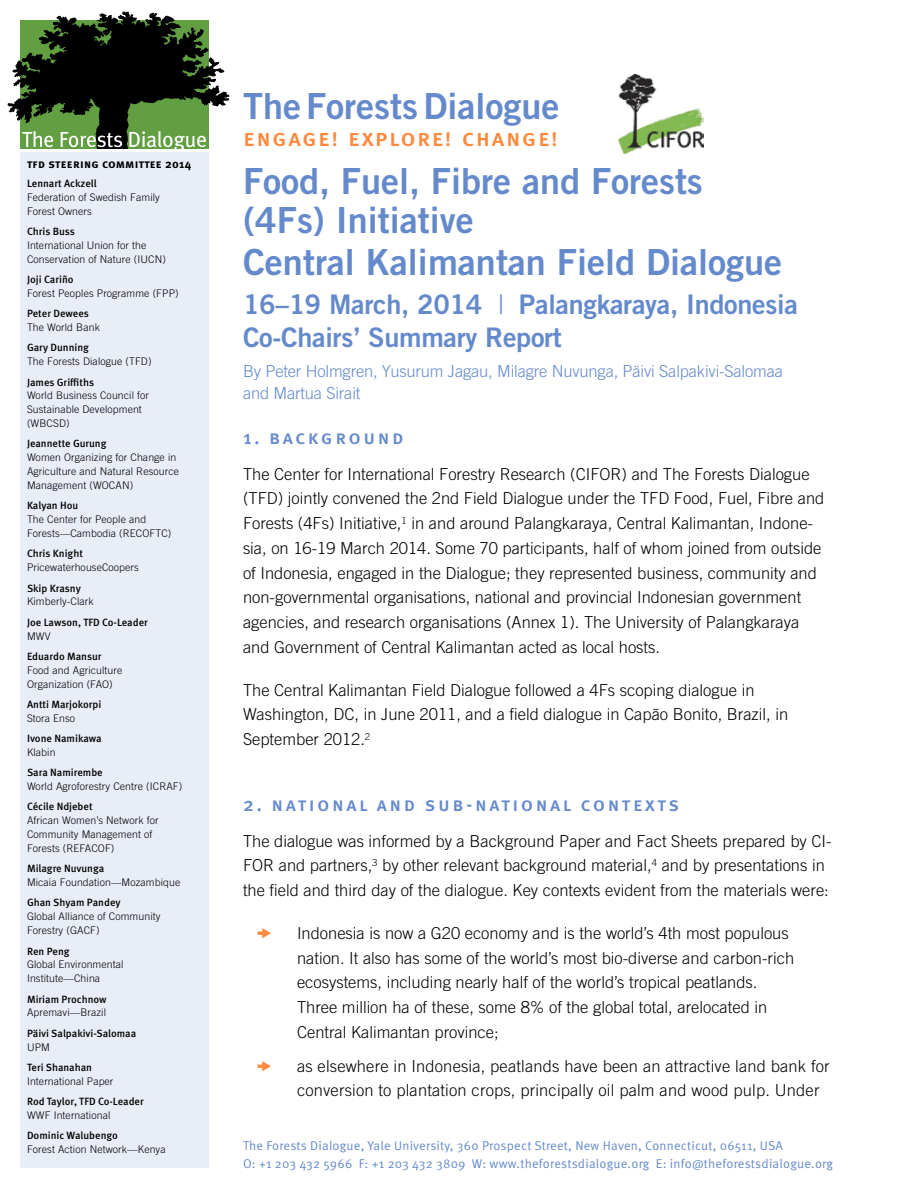
<style>
.page{position:relative;width:918px;height:1188px;background:#fff}
.page>*{position:absolute;margin:0;border:0;box-sizing:border-box;transform-origin:0 0}
.t1{font:36px/40.5px "Trade Gothic LT Pro Bd 2";color:#648acc}
.t2{font:27px/33px "Trade Gothic LT Pro Bd 2";letter-spacing:-.01em;color:#648acc}
.t3{font:500 24px "Meta OT";letter-spacing:.055em;color:#ff893d}
.t4{font:500 19.5px "Meta OT";letter-spacing:.125em;color:#648acc}
.t5{font:300 16.5px/24.8px "Trade Gothic LT Std";color:#000}
.t6{font:300 16.5px/22.5px "Trade Gothic LT Std";letter-spacing:-.01em;color:#648acc}
.t7{font:12.75px/18px "Meta OT Norm";letter-spacing:.015em;color:#648acc}
.t8{font:700 12px "Meta OT";letter-spacing:.02em;color:#000}
.t9{font:300 10.5px/13.8px "Trade Gothic LT Std";letter-spacing:.01em;color:#000}
.t10{font:500 10.5px "Meta OT";color:#000}
.s1{font-weight:700;font-size:19.5px}
.s2{font-family:"Trade Gothic LT Std";font-weight:300}
.s3{color:#ff893d}
</style>
<div class="page">
<svg style="left:8px;top:12px;width:221px;height:137px"></svg>
<div style="left:20px;top:152px;width:189px;height:1016px;background:#e8edf7"></div>
<img style="left:619px;top:74px;width:84px;height:80px">
<h1 class="t1" style="left:243px;top:86px;width:318px">The Forests Dialogue</h1>
<h3 class="t3" style="left:243px;top:124px;width:316px">engage<span class="s1">!</span> explore<span class="s1">!</span> change<span class="s1">!</span></h3>
<h1 class="t1" style="left:243px;top:160px;width:541px">Food, Fuel, Fibre and Forests (4Fs) Initiative<br>Central Kalimantan Field Dialogue</h1>
<h2 class="t2" style="left:243px;top:288px;width:556px">16–19 March, 2014 <span class="s2">|</span> Palangkaraya, Indonesia<br>Co-Chairs’ Summary Report</h2>
<p class="t6" style="left:243px;top:359px;width:542px">By Peter Holmgren, Yusurum Jagau, Milagre Nuvunga, Päivi Salpakivi-Salomaa and Martua Sirait</p>
<p class="t4" style="left:243px;top:426px;width:162px">1. background</p>
<p class="t5" style="left:243px;top:461px;width:583px">The Center for International Forestry Research (CIFOR) and The Forests Dialogue (TFD) jointly convened the 2nd Field Dialogue under the TFD Food, Fuel, Fibre and Forests (4Fs) Initiative,<sup>1</sup> in and around Palangkaraya, Central Kalimantan, Indone&shy;sia, on 16-19 March 2014. Some 70 participants, half of whom joined from outside of Indonesia, engaged in the Dialogue; they represented business, community and non-governmental organisations, national and provincial Indonesian government agencies, and research organisations (Annex 1). The University of Palangkaraya and Government of Central Kalimantan acted as local hosts.</p>
<p class="t5" style="left:243px;top:677px;width:547px">The Central Kalimantan Field Dialogue followed a 4Fs scoping dialogue in<br>Washington, DC, in June 2011, and a field dialogue in Capão Bonito, Brazil, in<br>September 2012.<sup>2</sup></p>
<p class="t8" style="left:27px;top:156px;width:166px">tfd steering committee 2014</p>
<p class="t10" style="left:27px;top:177px;width:71px">Lennart Ackzell</p>
<p class="t9" style="left:27px;top:190px;width:134px">Federation of Swedish Family<br>Forest Owners</p>
<p class="t10" style="left:27px;top:225px;width:49px">Chris Buss</p>
<p class="t9" style="left:27px;top:238px;width:140px">International Union for the<br>Conservation of Nature (IUCN)</p>
<p class="t10" style="left:27px;top:273px;width:48px">Joji Cariño</p>
<p class="t9" style="left:27px;top:286px;width:153px">Forest Peoples Programme (FPP)</p>
<p class="t10" style="left:27px;top:307px;width:63px">Peter Dewees</p>
<p class="t9" style="left:27px;top:320px;width:74px">The World Bank</p>
<p class="t10" style="left:27px;top:342px;width:64px">Gary Dunning</p>
<p class="t9" style="left:27px;top:354px;width:126px">The Forests Dialogue (TFD)</p>
<p class="t10" style="left:27px;top:376px;width:69px">James Griffiths</p>
<p class="t9" style="left:27px;top:389px;width:124px">World Business Council for<br>Sustainable Development (WBCSD)</p>
<p class="t10" style="left:27px;top:438px;width:81px">Jeannette Gurung</p>
<p class="t9" style="left:27px;top:451px;width:154px">Women Organizing for Change in<br>Agriculture and Natural Resource<br>Management (WOCAN)</p>
<p class="t10" style="left:27px;top:500px;width:53px">Kalyan Hou</p>
<p class="t9" style="left:27px;top:512px;width:146px">The Center for People and<br>Forests—Cambodia (RECOFTC)</p>
<p class="t10" style="left:27px;top:548px;width:57px">Chris Knight</p>
<p class="t9" style="left:27px;top:560px;width:113px">PricewaterhouseCoopers</p>
<p class="t10" style="left:27px;top:582px;width:55px">Skip Krasny</p>
<p class="t9" style="left:27px;top:595px;width:68px">Kimberly-Clark</p>
<p class="t10" style="left:27px;top:616px;width:122px">Joe Lawson, TFD Co-Leader</p>
<p class="t9" style="left:27px;top:629px;width:25px">MWV</p>
<p class="t10" style="left:27px;top:650px;width:76px">Eduardo Mansur</p>
<p class="t9" style="left:27px;top:663px;width:97px">Food and Agriculture<br>Organization (FAO)</p>
<p class="t10" style="left:27px;top:698px;width:76px">Antti Marjokorpi</p>
<p class="t9" style="left:27px;top:711px;width:50px">Stora Enso</p>
<p class="t10" style="left:27px;top:732px;width:76px">Ivone Namikawa</p>
<p class="t9" style="left:27px;top:745px;width:30px">Klabin</p>
<p class="t10" style="left:27px;top:767px;width:77px">Sara Namirembe</p>
<p class="t9" style="left:27px;top:779px;width:157px">World Agroforestry Centre (ICRAF)</p>
<p class="t10" style="left:27px;top:801px;width:67px">Cécile Ndjebet</p>
<p class="t9" style="left:27px;top:814px;width:133px">African Women’s Network for<br>Community Management of<br>Forests (REFACOF)</p>
<p class="t10" style="left:27px;top:863px;width:79px">Milagre Nuvunga</p>
<p class="t9" style="left:27px;top:875px;width:155px">Micaia Foundation—Mozambique</p>
<p class="t10" style="left:27px;top:897px;width:95px">Ghan Shyam Pandey</p>
<p class="t9" style="left:27px;top:910px;width:135px">Global Alliance of Community<br>Forestry (GACF)</p>
<p class="t10" style="left:27px;top:945px;width:44px">Ren Peng</p>
<p class="t9" style="left:27px;top:958px;width:98px">Global Environmental<br>Institute—China</p>
<p class="t10" style="left:27px;top:993px;width:81px">Miriam Prochnow</p>
<p class="t9" style="left:27px;top:1006px;width:81px">Apremavi—Brazil</p>
<p class="t10" style="left:27px;top:1027px;width:111px">Päivi Salpakivi-Salomaa</p>
<p class="t9" style="left:27px;top:1040px;width:24px">UPM</p>
<p class="t10" style="left:27px;top:1061px;width:67px">Teri Shanahan</p>
<p class="t9" style="left:27px;top:1074px;width:88px">International Paper</p>
<p class="t10" style="left:27px;top:1095px;width:118px">Rod Taylor, TFD Co-Leader</p>
<p class="t9" style="left:27px;top:1108px;width:85px">WWF International</p>
<p class="t10" style="left:27px;top:1130px;width:92px">Dominic Walubengo</p>
<p class="t9" style="left:27px;top:1142px;width:140px">Forest Action Network—Kenya</p>
<p class="t7" style="left:243px;top:1137px;width:592px">The Forests Dialogue, Yale University, 360 Prospect Street, New Haven, Connecticut, 06511, USA<br>O: +1 203 432 5966 F: +1 203 432 3809 W: www.theforestsdialogue.org E: info@theforestsdialogue.org</p>
<p class="t4" style="left:243px;top:793px;width:438px">2. national and sub-national contexts</p>
<p class="t5" style="left:243px;top:828px;width:590px">The dialogue was informed by a Background Paper and Fact Sheets prepared by CI-<br>FOR and partners,<sup>3</sup> by other relevant background material,<sup>4</sup> and by presentations in the field and third day of the dialogue. Key contexts evident from the materials were:</p>
<p class="t5" style="left:297px;top:920px;width:499px;text-indent:-41px"><span class="s3">•</span> Indonesia is now a G20 economy and is the world’s 4th most populous nation. It also has some of the world’s most bio-diverse and carbon-rich ecosystems, including nearly half of the world’s tropical peatlands.<br>Three million ha of these, some 8% of the global total, arelocated in Central Kalimantan province;</p>
<p class="t5" style="left:297px;top:1053px;width:534px;text-indent:-41px"><span class="s3">•</span> as elsewhere in Indonesia, peatlands have been an attractive land bank for conversion to plantation crops, principally oil palm and wood pulp. Under</p>
</div>
